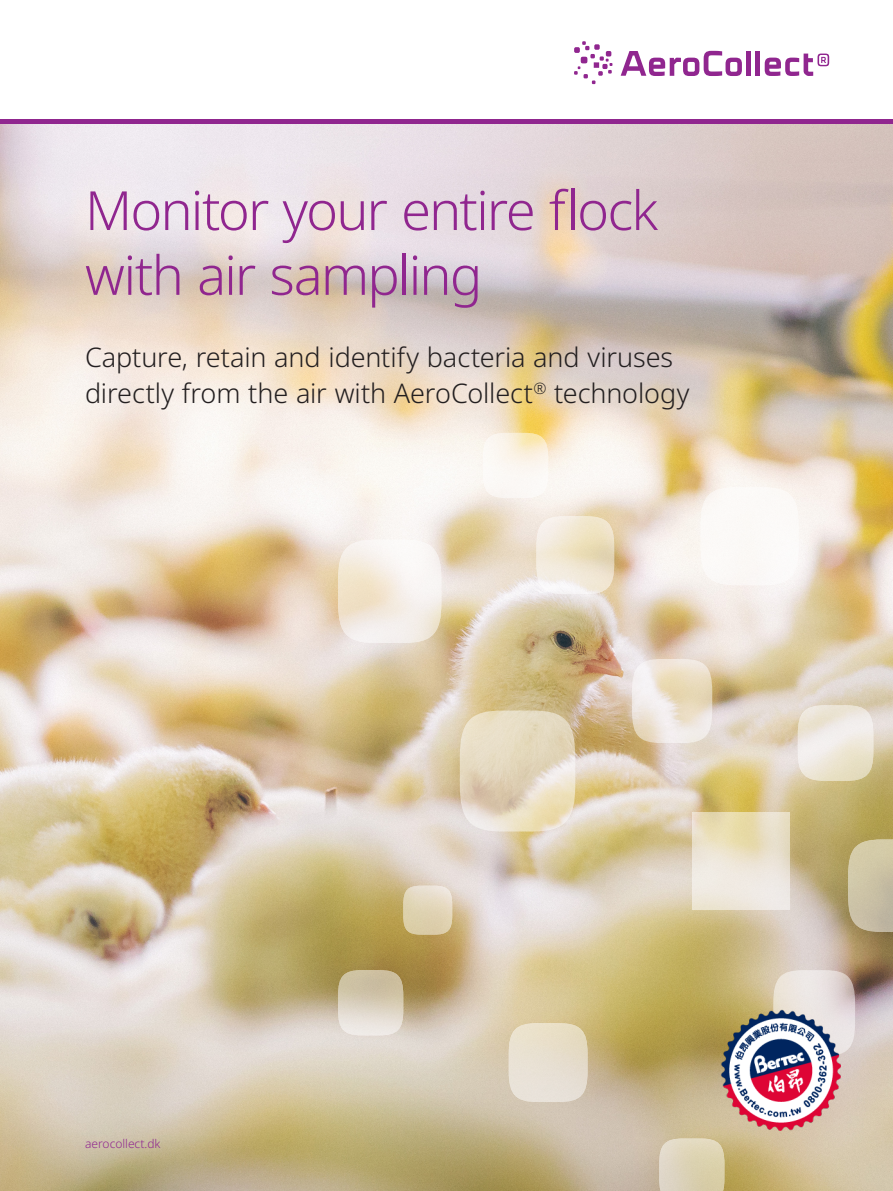
<style>
.page{position:relative;width:893px;height:1191px;background:#fff}
.page>*{position:absolute;margin:0;border:0;box-sizing:border-box;transform-origin:0 0}
.Headline{font:300 54px/64.8px "Noto Sans";letter-spacing:-.03em;color:#90268f}
.Headline-2{font:300 27px/36px "Noto Sans";letter-spacing:-.005em;color:#231f20}
.t1{font:300 12px "Noto Sans";color:#90268f}
</style>
<div class="page">
<img style="left:0;top:123px;width:893px;height:1068px">
<svg style="left:773px;top:970px;width:82px;height:85px;background:#e3dad5"></svg>
<svg style="left:460px;top:710px;width:115px;height:121px;background:#e5d8c0"></svg>
<svg style="left:632px;top:659px;width:80px;height:84px;background:#ece2d3"></svg>
<svg style="left:483px;top:433px;width:65px;height:65px;fill:#fbf7f2"></svg>
<div style="left:338px;top:970px;width:65px;height:65px;background:linear-gradient(to bottom,#c4b590,#f0ebe9);border-radius:25px"></div>
<svg style="left:848px;top:839px;width:45px;height:93px;background:#c8be9f"></svg>
<svg style="left:659px;top:1138px;width:65px;height:53px;background:#dcd2b5"></svg>
<div style="left:509px;top:1023px;width:79px;height:79px;background:linear-gradient(to right,#ebe4d7,#e4dbc8);border-radius:30px"></div>
<div style="left:701px;top:487px;width:97px;height:98px;background:#fbf9f7;border-radius:37px"></div>
<svg style="left:536px;top:516px;width:78px;height:78px;background:#f0e6d2"></svg>
<svg style="left:403px;top:885px;width:49px;height:49px;background:#e1d5b9"></svg>
<svg style="left:338px;top:539px;width:103px;height:104px"></svg>
<svg style="left:798px;top:705px;width:75px;height:76px;background:#ede7da"></svg>
<svg style="left:692px;top:812px;width:97px;height:98px;background:#ebe3cf"></svg>
<svg style="left:574px;top:41px;width:38px;height:43px"></svg>
<svg style="left:621px;top:51px;width:121px;height:25px"></svg>
<svg style="left:765px;top:54px;width:64px;height:22px"></svg>
<hr style="left:756px;top:51px;width:4px;height:25px;background:#90268f">
<div style="left:746px;top:51px;width:5px;height:25px;background:#90268f"></div>
<hr style="left:0;top:119px;width:893px;height:4px;background:#90268f">
<img style="left:719px;top:1007px;width:122px;height:123px">
<p class="Headline" style="left:85px;top:179px;width:575px">Monitor your entire flock with air sampling</p>
<p class="Headline-2" style="left:85px;top:340px;width:606px">Capture, retain and identify bacteria and viruses directly from the air with AeroCollect<sup>®</sup> technology</p>
<p class="t1" style="left:85px;top:1135px;width:77px">aerocollect.dk</p>
</div>
